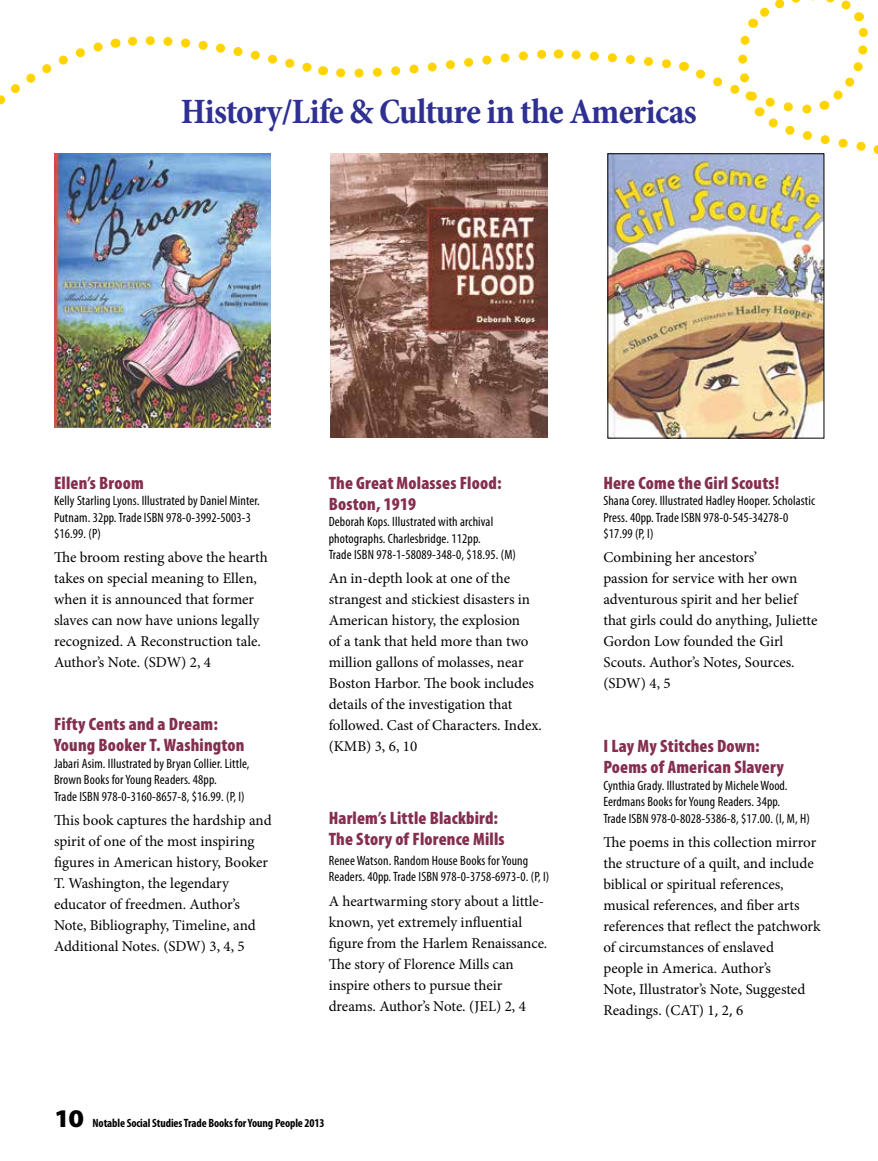
<style>
.page{position:relative;width:878px;height:1161px;background:#fff}
.page>*{position:absolute;margin:0;border:0;box-sizing:border-box;transform-origin:0 0}
.t1{font:700 condensed 36px "Minion Pro";letter-spacing:-.02em;color:#2e3092}
.t2{font:900 condensed 18px/21px "Myriad Pro";letter-spacing:.01em;color:#842f50}
.t3{font:15px/21px "Minion Pro";letter-spacing:-.005em;color:#000}
.t4{font:condensed 13.5px/16.5px "Myriad Pro";letter-spacing:.01em;color:#000}
.t5{font:700 condensed 12px "Myriad Pro";letter-spacing:-.01em;color:#000}
.s1{font-weight:900;font-stretch:semi-expanded;font-size:25.5px}
.s2{font-family:"Calibri"}
</style>
<div class="page">
<img style="left:609px;top:158px;width:213px;height:278px">
<img style="left:54px;top:154px;width:216px;height:274px">
<img style="left:331px;top:154px;width:216px;height:283px">
<svg style="left:0;top:38px;width:117px;height:67px"></svg>
<svg style="left:128px;top:36px;width:197px;height:40px"></svg>
<svg style="left:336px;top:49px;width:223px;height:29px"></svg>
<svg style="left:571px;top:0;width:307px;height:158px"></svg>
<h1 class="t1" style="left:181px;top:87px;width:517px">History/Life &amp; Culture in the Americas</h1>
<p class="t2" style="left:54px;top:472px;width:91px">Ellen’s Broom</p>
<p class="t4" style="left:54px;top:492px;width:207px">Kelly Starling Lyons. Illustrated by Daniel Minter.<br>Putnam. 32pp. Trade ISBN 978-0-3992-5003-3 $16.99. (P)</p>
<p class="t3" style="left:54px;top:547px;width:215px">The broom resting above the hearth takes on special meaning to Ellen, when it is announced that former slaves can now have unions legally recognized. A Reconstruction tale.<br>Author’s Note. (SDW) 2, 4</p>
<p class="t2" style="left:54px;top:714px;width:192px">Fifty Cents and a Dream:<br>Young Booker T. Washington</p>
<p class="t4" style="left:54px;top:755px;width:197px">Jabari Asim. Illustrated by Bryan Collier. Little,<br>Brown Books for Young Readers. 48pp.<br>Trade ISBN 978-0-3160-8657-8, $16.99. (P, I)</p>
<p class="t3" style="left:54px;top:810px;width:219px">This book captures the hardship and spirit of one of the most inspiring figures in American history, Booker T. Washington, the legendary educator of freedmen. Author’s Note, Bibliography, Timeline, and Additional Notes. (SDW) 3, 4, 5</p>
<p class="t2" style="left:328px;top:472px;width:174px">The Great Molasses Flood:<br>Boston, 1919</p>
<p class="t4" style="left:328px;top:513px;width:189px">Deborah Kops. Illustrated with archival photographs. Charlesbridge. 112pp.<br>Trade ISBN 978-1-58089-348-0, $18.95. (M)</p>
<p class="t3" style="left:328px;top:568px;width:215px">An in-depth look at one of the strangest and stickiest disasters in<br>American history, the explosion<br>of a tank that held more than two million gallons of molasses, near<br>Boston Harbor. The book includes details of the investigation that followed. Cast of Characters. Index. (KMB) 3, 6, 10</p>
<p class="t2" style="left:328px;top:808px;width:177px">Harlem’s Little Blackbird:<br>The Story of Florence Mills</p>
<p class="t4" style="left:328px;top:852px;width:222px">Renee Watson. Random House Books for Young<br>Readers. 40pp. Trade ISBN 978-0-3758-6973-0. (P, I)</p>
<p class="t3" style="left:328px;top:890px;width:220px">A heartwarming story about a little&shy;known, yet extremely influential figure from the Harlem Renaissance.<br>The story of Florence Mills can inspire others to pursue their dreams. Author’s Note. (JEL) 2, 4</p>
<p class="t5" style="left:54px;top:1115px;width:272px"><span class="s1">10</span> Notable Social Studies Trade Books for Young People 2013</p>
<p class="t2" style="left:603px;top:472px;width:177px">Here Come the Girl Scouts!</p>
<p class="t4" style="left:603px;top:492px;width:213px">Shana Corey. Illustrated Hadley Hooper. Scholastic<br>Press. 40pp. Trade ISBN 978-0-545-34278-0 $17.99 (P, I)</p>
<p class="t3" style="left:603px;top:547px;width:215px">Combining her ancestors’<br>passion for service with her own adventurous spirit and her belief that girls could do anything, Juliette<br>Gordon Low founded the Girl<br>Scouts. Author’s Notes<span class="s2">,</span> Sources. (SDW) 4, 5</p>
<p class="t2" style="left:603px;top:736px;width:182px">I Lay My Stitches Down:<br>Poems of American Slavery</p>
<p class="t4" style="left:603px;top:777px;width:208px">Cynthia Grady. Illustrated by Michele Wood.<br>Eerdmans Books for Young Readers. 34pp.<br>Trade ISBN 978-0-8028-5386-8, $17.00. (I, M, H)</p>
<p class="t3" style="left:603px;top:832px;width:219px">The poems in this collection mirror the structure of a quilt, and include biblical or spiritual references, musical references, and fiber arts references that reflect the patchwork of circumstances of enslaved<br>people in America. Author’s<br>Note, Illustrator’s Note, Suggested Readings. (CAT) 1<span class="s2">,</span> 2<span class="s2">,</span> 6</p>
</div>
